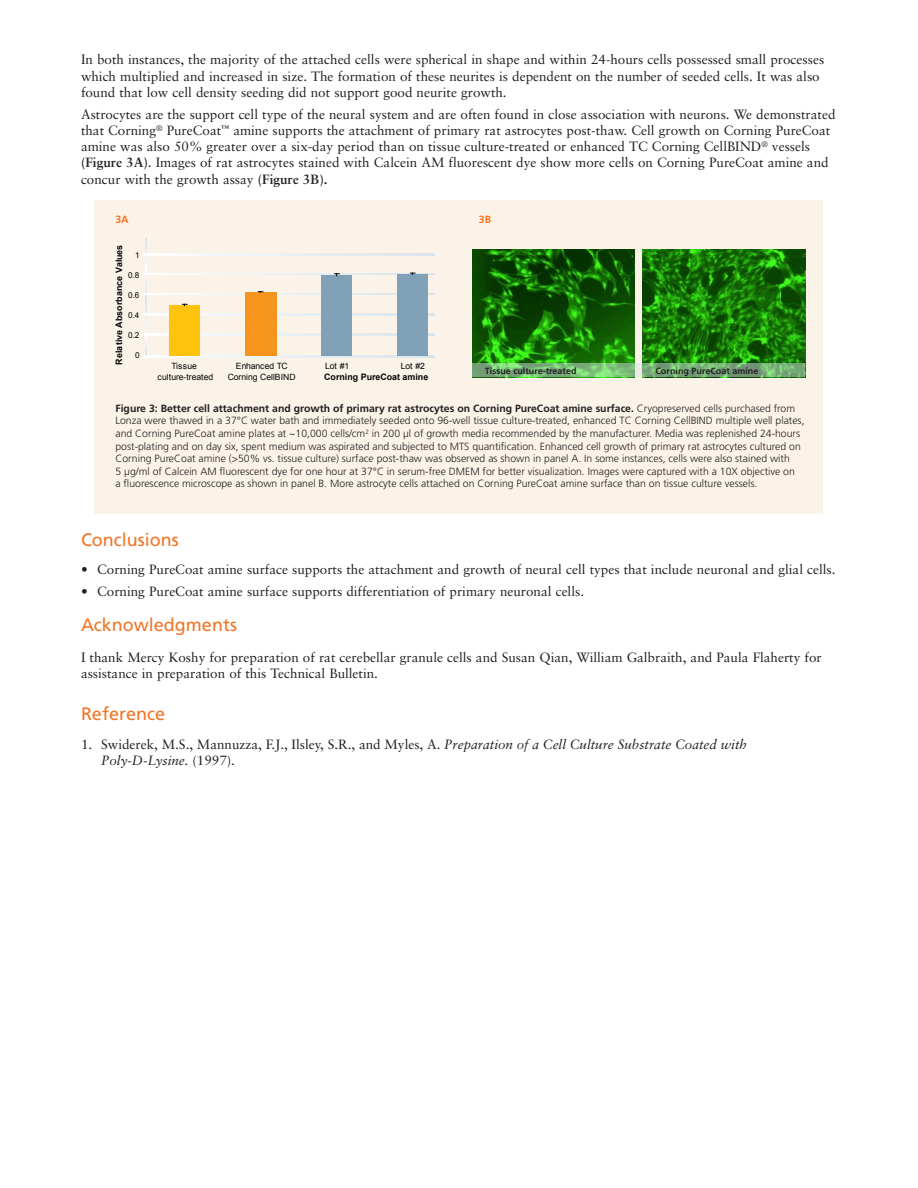
<style>
.page{position:relative;width:918px;height:1188px;background:#fff}
.page>*{position:absolute;margin:0;border:0;box-sizing:border-box;transform-origin:0 0}
.Header_-_Subheader{font:18px "Frutiger";color:#f47424}
.Header_-_Sub-subhead{font:13.5px/16.2px "Sabon";color:#231f20}
.t1{font:300 10.5px/12.6px "Frutiger";color:#231f20}
.Subhead_3{font:700 10.5px "Frutiger";color:#f47424}
.Subhead_3-2{font:700 9px "Frutiger";color:#231f20}
.t2{font:700 8.85px "Arial";color:#030505}
.t3{font:8.7px/10.4px "Arial";color:#030505;text-align:center}
.t4{font:8.1px "Arial";color:#030505}
.s1{font-weight:700}
.s2{font-family:"Sabon";font-weight:700}
.s3{font-style:italic}
</style>
<div class="page">
<div style="left:94px;top:201px;width:730px;height:313px;background:#fcf3e8"></div>
<svg style="left:145px;top:239px;width:2px;height:117px"></svg>
<svg style="left:144px;top:254px;width:291px;height:1px"></svg>
<svg style="left:144px;top:273px;width:291px;height:2px"></svg>
<svg style="left:144px;top:293px;width:291px;height:2px"></svg>
<svg style="left:144px;top:314px;width:291px;height:1px"></svg>
<svg style="left:144px;top:356px;width:291px;height:1px"></svg>
<svg style="left:144px;top:334px;width:291px;height:1px"></svg>
<div style="left:169px;top:306px;width:31px;height:50px;background:#ffc20d"></div>
<div style="left:245px;top:292px;width:31px;height:64px;background:#f7941d"></div>
<div style="left:321px;top:276px;width:31px;height:80px;background:#80a1b7"></div>
<div style="left:397px;top:274px;width:31px;height:82px;background:#80a1b7"></div>
<svg style="left:335px;top:273px;width:4px;height:3px"></svg>
<img style="left:643px;top:250px;width:162px;height:113px">
<img style="left:472px;top:250px;width:163px;height:113px">
<svg style="left:472px;top:363px;width:333px;height:14px;background:#7cb57b"></svg>
<p class="Header_-_Sub-subhead" style="left:81px;top:51px;width:745px">In both instances, the majority of the attached cells were spherical in shape and within 24-hours cells possessed small processes which multiplied and increased in size. The formation of these neurites is dependent on the number of seeded cells. It was also found that low cell density seeding did not support good neurite growth.</p>
<p class="Header_-_Sub-subhead" style="left:81px;top:106px;width:756px">Astrocytes are the support cell type of the neural system and are often found in close association with neurons. We demonstrated that Corning<sup>®</sup> PureCoat<sup>™</sup> amine supports the attachment of primary rat astrocytes post-thaw. Cell growth on Corning PureCoat amine was also 50% greater over a six-day period than on tissue culture-treated or enhanced TC Corning CellBIND<sup>®</sup> vessels <span class="s1">(Figure 3A)</span>. Images of rat astrocytes stained with Calcein AM fluorescent dye show more cells on Corning PureCoat amine and concur with the growth assay <span class="s1">(Figure 3B).</span></p>
<p class="Subhead_3" style="left:116px;top:214px;width:15px">3A</p>
<p class="Subhead_3" style="left:479px;top:214px;width:14px">3B</p>
<p class="t2" style="left:113px;top:365px;width:121px;rotate:-90deg">Relative Absorbance Values</p>
<p class="t4" style="left:135px;top:250px;width:6px">1</p>
<p class="t4" style="left:128px;top:269px;width:13px">0.8</p>
<p class="t4" style="left:128px;top:289px;width:13px">0.6</p>
<p class="t4" style="left:128px;top:310px;width:13px">0.4</p>
<p class="t4" style="left:128px;top:330px;width:13px">0.2</p>
<p class="t4" style="left:135px;top:350px;width:6px">0</p>
<p class="t3" style="left:158px;top:361px;width:57px">Tissue culture-treated</p>
<p class="t3" style="left:228px;top:361px;width:69px">Enhanced TC<br>Corning CellBIND</p>
<p class="t3" style="left:325px;top:361px;width:26px">Lot #1</p>
<p class="t3" style="left:401px;top:361px;width:26px">Lot #2</p>
<p class="t2" style="left:324px;top:371px;width:106px">Corning PureCoat amine</p>
<p class="Subhead_3-2" style="left:485px;top:366px;width:93px">Tissue culture-treated</p>
<p class="Subhead_3-2" style="left:655px;top:366px;width:105px">Corning PureCoat amine</p>
<p class="t1" style="left:116px;top:402px;width:691px"><span class="s1">Figure 3: Better cell attachment and growth of primary rat astrocytes on Corning PureCoat amine surface.</span> Cryopreserved cells purchased from Lonza were thawed in a 37<span class="s2">°</span>C water bath and immediately seeded onto 96-well tissue culture-treated, enhanced TC Corning CellBIND multiple well plates, and Corning PureCoat amine plates at ~10,000 cells/cm<sup>2</sup> in 200 µl of growth media recommended by the manufacturer. Media was replenished 24-hours post-plating and on day six, spent medium was aspirated and subjected to MTS quantification. Enhanced cell growth of primary rat astrocytes cultured on Corning PureCoat amine (&gt;50% vs. tissue culture) surface post-thaw was observed as shown in panel A. In some instances, cells were also stained with<br>5 µg/ml of Calcein AM fluorescent dye for one hour at 37<span class="s2">°</span>C in serum-free DMEM for better visualization. Images were captured with a 10X objective on<br>a fluorescence microscope as shown in panel B. More astrocyte cells attached on Corning PureCoat amine surface than on tissue culture vessels.</p>
<p class="Header_-_Subheader" style="left:81px;top:530px;width:99px">Conclusions</p>
<p class="Header_-_Sub-subhead" style="left:81px;top:561px;width:756px">• Corning PureCoat amine surface supports the attachment and growth of neural cell types that include neuronal and glial cells.</p>
<p class="Header_-_Sub-subhead" style="left:81px;top:583px;width:505px">• Corning PureCoat amine surface supports differentiation of primary neuronal cells.</p>
<p class="Header_-_Subheader" style="left:81px;top:614px;width:158px">Acknowledgments</p>
<p class="Header_-_Sub-subhead" style="left:81px;top:650px;width:742px">I thank Mercy Koshy for preparation of rat cerebellar granule cells and Susan Qian, William Galbraith, and Paula Flaherty for assistance in preparation of this Technical Bulletin.</p>
<p class="Header_-_Subheader" style="left:81px;top:703px;width:86px">Reference</p>
<p class="Header_-_Sub-subhead" style="left:101px;top:736px;width:647px;text-indent:-20px">1. Swiderek, M.S., Mannuzza, F.J., Ilsley, S.R., and Myles, A. <span class="s3">Preparation of a Cell Culture Substrate Coated with<br>Poly-D-Lysine.</span> (1997).</p>
</div>
